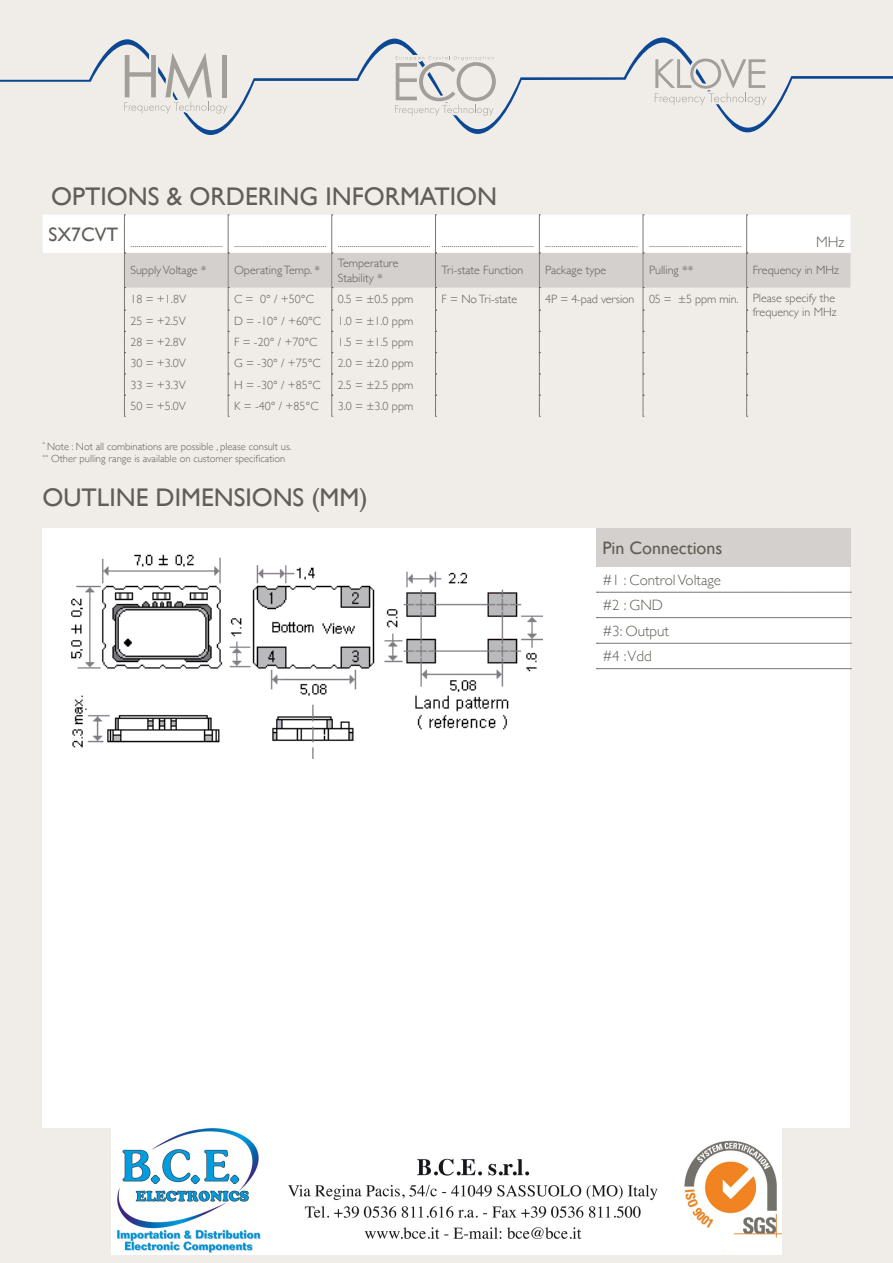
<style>
.page{position:relative;width:893px;height:1263px;background:#f0ede9}
.page>*{position:absolute;margin:0;border:0;box-sizing:border-box;transform-origin:0 0}
.t1{font:25.5px "Gill Sans";color:#615e56}
.t2{font:18px "Gill Sans";color:#615e56}
.t3{font:300 15px/25.5px "Gill Sans";color:#615e56}
.t4{font:300 12px/14.4px "Gill Sans";color:#615e56}
.t5{font:300 10.5px/12.6px "Gill Sans";color:#615e56}
.t6{font:9px "Gill Sans";color:#615e56}
</style>
<div class="page">
<svg style="left:0;top:37px;width:893px;height:98px"></svg>
<svg style="left:395px;top:47px;width:101px;height:70px"></svg>
<svg style="left:120px;top:38px;width:107px;height:77px"></svg>
<svg style="left:655px;top:53px;width:111px;height:53px"></svg>
<div style="left:43px;top:528px;width:807px;height:599px;background:#fff"></div>
<div style="left:596px;top:528px;width:254px;height:39px;background:#d3d0cd"></div>
<svg style="left:597px;top:592px;width:254px;height:1px"></svg>
<svg style="left:597px;top:617px;width:254px;height:1px"></svg>
<svg style="left:597px;top:643px;width:254px;height:1px"></svg>
<svg style="left:597px;top:668px;width:254px;height:1px"></svg>
<svg style="left:43px;top:215px;width:807px;height:202px"></svg>
<img style="left:71px;top:554px;width:472px;height:204px">
<img style="left:112px;top:1127px;width:669px;height:127px">
<h1 class="t1" style="left:51px;top:181px;width:448px">OPTIONS &amp; ORDERING INFORMATION</h1>
<p class="t6" style="left:49px;top:239px;width:695px"><sup>SX7CVT</sup> .............................................. .............................................. .............................................. .............................................. .............................................. ..............................................</p>
<p class="t3" style="left:816px;top:229px;width:30px">MHz</p>
<p class="t4" style="left:130px;top:263px;width:78px">SupplyVoltage *</p>
<p class="t4" style="left:234px;top:263px;width:88px">OperatingTemp. *</p>
<p class="t4" style="left:338px;top:255px;width:62px">Temperature<br>Stability *</p>
<p class="t4" style="left:442px;top:263px;width:83px">Tri-state Function</p>
<p class="t4" style="left:545px;top:263px;width:62px">Package type</p>
<p class="t4" style="left:649px;top:263px;width:46px">Pulling **</p>
<p class="t4" style="left:753px;top:263px;width:88px">Frequency in MHz</p>
<p class="t4" style="left:130px;top:291px;width:57px">18 = +1.8V</p>
<p class="t4" style="left:234px;top:291px;width:81px">C = 0° / +50°C</p>
<p class="t4" style="left:338px;top:291px;width:77px">0.5 = ±0.5 ppm</p>
<p class="t4" style="left:442px;top:291px;width:77px">F = NoTri-state</p>
<p class="t4" style="left:545px;top:292px;width:293px;line-height:13.4px;text-align:right">4P = 4-pad version 05 = ±5 ppm min. Please specify the frequency in MHz</p>
<p class="t4" style="left:130px;top:313px;width:57px">25 = +2.5V</p>
<p class="t4" style="left:234px;top:313px;width:88px">D = -10° / +60°C</p>
<p class="t4" style="left:338px;top:313px;width:77px">1.0 = ±1.0 ppm</p>
<p class="t4" style="left:130px;top:334px;width:57px">28 = +2.8V</p>
<p class="t4" style="left:234px;top:334px;width:85px">F = -20° / +70°C</p>
<p class="t4" style="left:338px;top:334px;width:77px">1.5 = ±1.5 ppm</p>
<p class="t4" style="left:130px;top:356px;width:57px">30 = +3.0V</p>
<p class="t4" style="left:234px;top:356px;width:88px">G = -30° / +75°C</p>
<p class="t4" style="left:338px;top:356px;width:77px">2.0 = ±2.0 ppm</p>
<p class="t4" style="left:130px;top:377px;width:57px">33 = +3.3V</p>
<p class="t4" style="left:234px;top:377px;width:88px">H = -30° / +85°C</p>
<p class="t4" style="left:338px;top:377px;width:77px">2.5 = ±2.5 ppm</p>
<p class="t4" style="left:130px;top:398px;width:57px">50 = +5.0V</p>
<p class="t4" style="left:234px;top:398px;width:86px">K = -40° / +85°C</p>
<p class="t4" style="left:338px;top:398px;width:77px">3.0 = ±3.0 ppm</p>
<p class="t5" style="left:43px;top:439px;width:251px"><sup>*</sup> Note : Not all combinations are possible , please consult us. <sup>**</sup> Other pulling range is available on customer specification</p>
<h1 class="t1" style="left:43px;top:482px;width:327px">OUTLINE DIMENSIONS (MM)</h1>
<h2 class="t2" style="left:602px;top:537px;width:122px">Pin Connections</h2>
<p class="t3" style="left:602px;top:566px;width:120px">#1 : ControlVoltage #2 : GND<br>#3: Output<br>#4 :Vdd</p>
</div>
